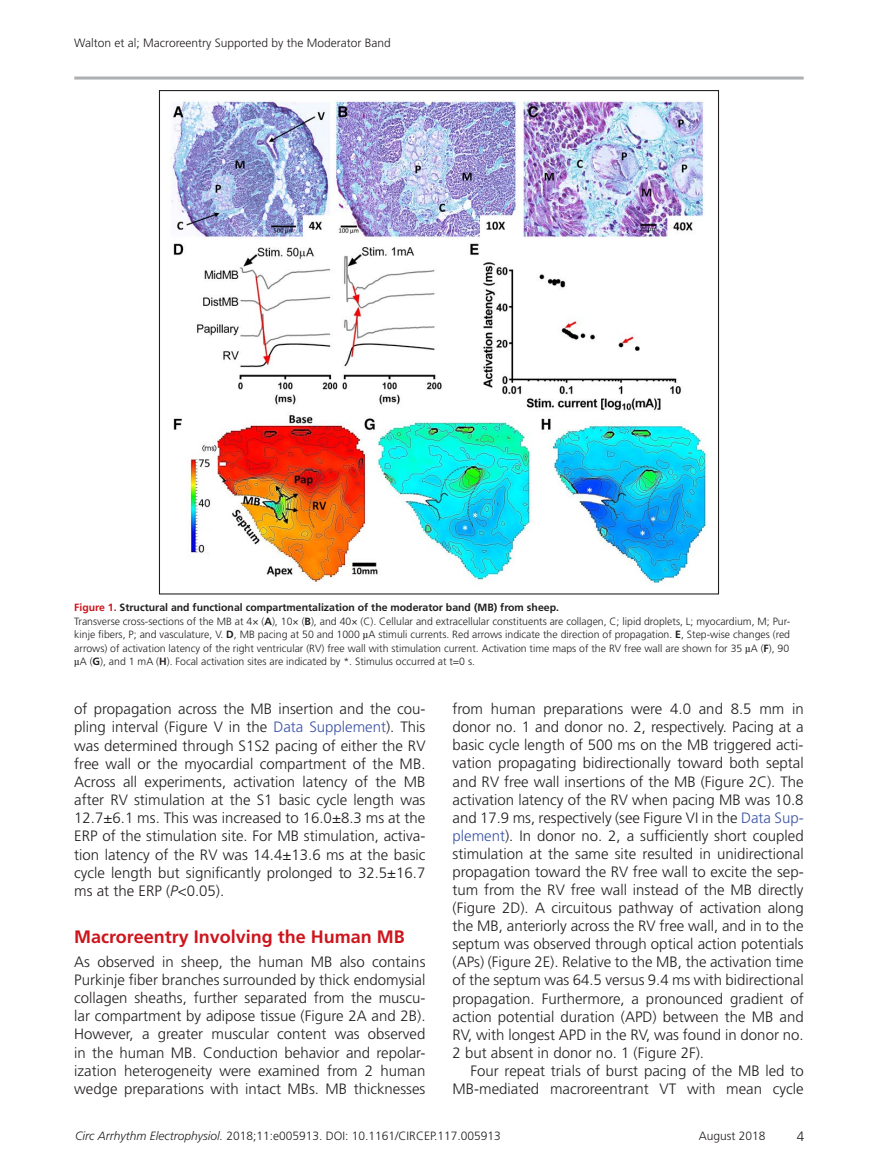
<style>
.page{position:relative;width:878px;height:1175px;background:#fff}
.page>*{position:absolute;margin:0;border:0;box-sizing:border-box;transform-origin:0 0}
.t1{font:700 18px "Frutiger LT Std";color:#cd151d}
.t2{font:300 15px/18px "Frutiger LT Std";color:#231f20;text-align:justify}
.t3{font:300 13.5px "Frutiger LT Std";color:#231f20}
.t4{font:300 12px "Frutiger LT Std";color:#231f20}
.t5{font:300 10.5px/13.5px "Frutiger LT Std";color:#231f20}
.s1{font-weight:700;color:#cd151d}
.s2{font-weight:700}
.s3{font-family:"Gandhari Unicode";font-weight:400}
.s4{color:#3a53a3}
.s5{font-style:italic}
</style>
<div class="page">
<svg style="left:74px;top:76px;width:729px;height:4px;background:#c1c2c5"></svg>
<img style="left:158px;top:90px;width:561px;height:505px">
<p class="t4" style="left:74px;top:36px;width:318px">Walton et al; Macroreentry Supported by the Moderator Band</p>
<p class="t5" style="left:74px;top:601px;width:717px"><span class="s1">Figure 1.</span> <span class="s2">Structural and functional compartmentalization of the moderator band (MB) from sheep.<br></span>Transverse cross-sections of the MB at 4× (<span class="s2">A</span>), 10× (<span class="s2">B</span>), and 40× (C). Cellular and extracellular constituents are collagen, C; lipid droplets, L; myocardium, M; Pur&shy;kinje fibers, P; and vasculature, V. <span class="s2">D</span>, MB pacing at 50 and 1000 <span class="s3">µ</span>A stimuli currents. Red arrows indicate the direction of propagation. <span class="s2">E</span>, Step-wise changes (red arrows) of activation latency of the right ventricular (RV) free wall with stimulation current. Activation time maps of the RV free wall are shown for 35 <span class="s3">µ</span>A (<span class="s2">F</span>), 90 <span class="s3">µ</span>A (<span class="s2">G</span>), and 1 mA (<span class="s2">H</span>). Focal activation sites are indicated by *. Stimulus occurred at t=0 s.</p>
<p class="t2" style="left:74px;top:700px;width:353px">of propagation across the MB insertion and the cou&shy;pling interval (Figure V in the <span class="s4">Data Supplement</span>). This was determined through S1S2 pacing of either the RV free wall or the myocardial compartment of the MB.<br>Across all experiments, activation latency of the MB after RV stimulation at the S1 basic cycle length was 12.7±6.1 ms. This was increased to 16.0±8.3 ms at the ERP of the stimulation site. For MB stimulation, activa&shy;tion latency of the RV was 14.4±13.6 ms at the basic cycle length but significantly prolonged to 32.5±16.7 ms at the ERP (<span class="s5">P</span>&lt;0.05).</p>
<p class="t1" style="left:74px;top:925px;width:332px">Macroreentry Involving the Human MB</p>
<p class="t2" style="left:74px;top:952px;width:353px">As observed in sheep, the human MB also contains Purkinje fiber branches surrounded by thick endomysial collagen sheaths, further separated from the muscu&shy;lar compartment by adipose tissue (Figure 2A and 2B).<br>However, a greater muscular content was observed in the human MB. Conduction behavior and repolar&shy;ization heterogeneity were examined from 2 human wedge preparations with intact MBs. MB thicknesses</p>
<p class="t2" style="left:452px;top:700px;width:353px">from human preparations were 4.0 and 8.5 mm in donor no. 1 and donor no. 2, respectively. Pacing at a basic cycle length of 500 ms on the MB triggered acti&shy;vation propagating bidirectionally toward both septal and RV free wall insertions of the MB (Figure 2C). The activation latency of the RV when pacing MB was 10.8 and 17.9 ms, respectively (see Figure VI in the <span class="s4">Data Sup&shy;plement</span>). In donor no. 2, a sufficiently short coupled stimulation at the same site resulted in unidirectional propagation toward the RV free wall to excite the sep&shy;tum from the RV free wall instead of the MB directly (Figure 2D). A circuitous pathway of activation along the MB, anteriorly across the RV free wall, and in to the septum was observed through optical action potentials (APs) (Figure 2E). Relative to the MB, the activation time of the septum was 64.5 versus 9.4 ms with bidirectional propagation. Furthermore, a pronounced gradient of action potential duration (APD) between the MB and RV, with longest APD in the RV, was found in donor no.<br>2 but absent in donor no. 1 (Figure 2F).</p>
<p class="t2" style="left:452px;top:1061px;width:353px;text-align:right">Four repeat trials of burst pacing of the MB led to<br>MB-mediated macroreentrant VT with mean cycle</p>
<p class="t4" style="left:75px;top:1128px;width:427px"><span class="s5">Circ Arrhythm Electrophysiol.</span> 2018;11:e005913. DOI: 10.1161/CIRCEP.117.005913</p>
<p class="t4" style="left:698px;top:1128px;width:68px">August 2018</p>
<p class="t3" style="left:796px;top:1128px;width:9px">4</p>
</div>
